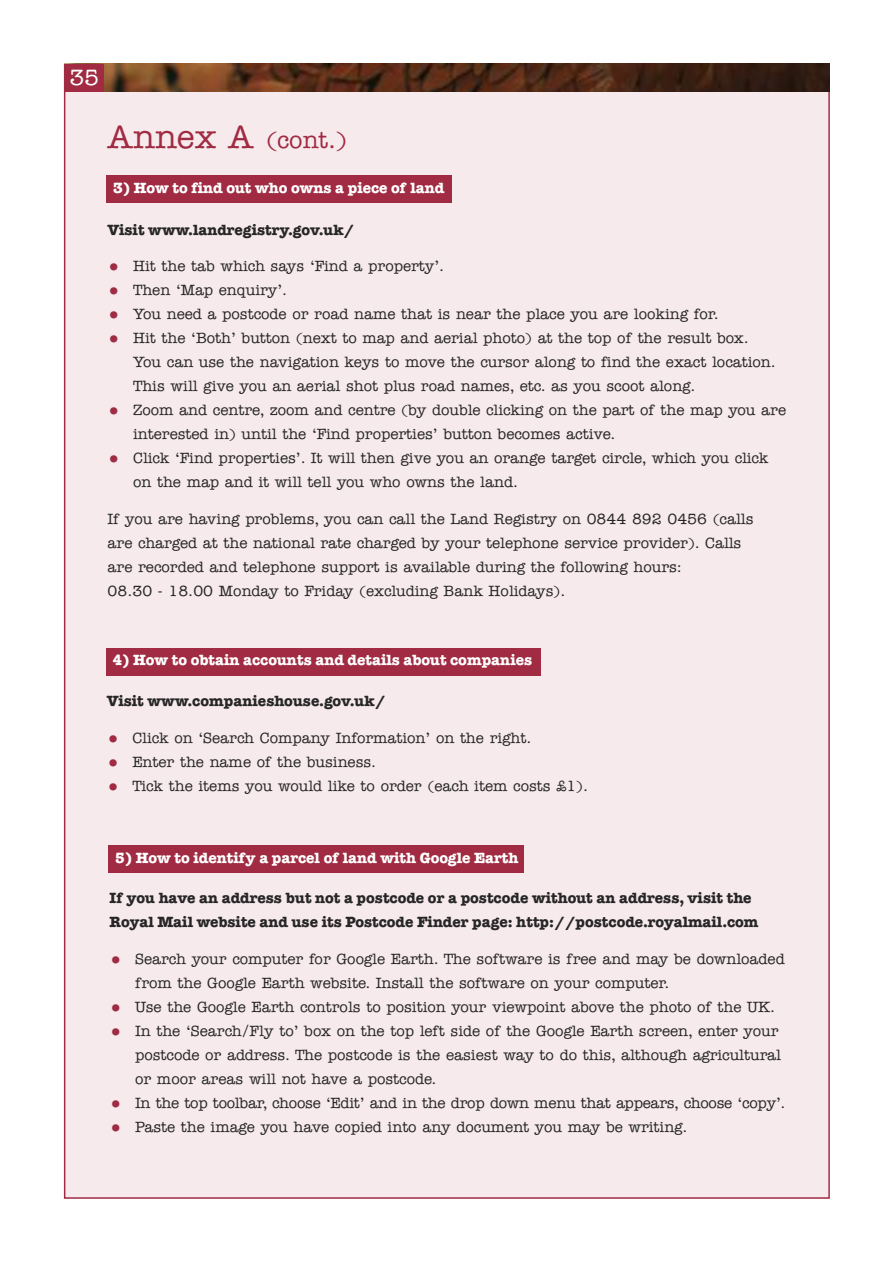
<style>
.page{position:relative;width:893px;height:1263px;background:#fff}
.page>*{position:absolute;margin:0;border:0;box-sizing:border-box;transform-origin:0 0}
.t1{font:500 24px "American Typewriter";color:#a02b42}
.t2{font:500 22.5px "American Typewriter";color:#fff}
.t3{font:500 15px/24px "American Typewriter";color:#272627}
.t4{font:700 15px/24px "American Typewriter";color:#272627}
.t5{font:700 15px "American Typewriter";color:#fff}
.s1{font-size:33px}
.s2{font-size:21px;color:#a02b42}
</style>
<div class="page">
<div style="left:65px;top:65px;width:763px;height:1132px;background:#f6eaec"></div>
<img style="left:103px;top:64px;width:727px;height:28px">
<div style="left:64px;top:64px;width:39px;height:28px;background:#a02b42"></div>
<div style="left:107px;top:175px;width:345px;height:28px;background:#a02b42"></div>
<div style="left:106px;top:648px;width:435px;height:27px;background:#a02b42"></div>
<div style="left:109px;top:845px;width:415px;height:27px;background:#a02b42"></div>
<h2 class="t2" style="left:69px;top:70px;width:31px">35</h2>
<h1 class="t1" style="left:108px;top:132px;width:241px"><span class="s1">Annex A</span> (cont.)</h1>
<p class="t5" style="left:113px;top:182px;width:333px">3) How to find out who owns a piece of land</p>
<p class="t4" style="left:108px;top:219px;width:248px">Visit www.landregistry.gov.uk/</p>
<p class="t3" style="left:108px;top:256px;width:338px"><span class="s2">•</span> Hit the tab which says ‘Find a property’.</p>
<p class="t3" style="left:108px;top:280px;width:181px"><span class="s2">•</span> Then ‘Map enquiry’.</p>
<p class="t3" style="left:108px;top:304px;width:613px"><span class="s2">•</span> You need a postcode or road name that is near the place you are looking for.</p>
<p class="t3" style="left:133px;top:328px;width:644px;text-indent:-26px"><span class="s2">•</span> Hit the ‘Both’ button (next to map and aerial photo) at the top of the result box.<br>You can use the navigation keys to move the cursor along to find the exact location.<br>This will give you an aerial shot plus road names, etc. as you scoot along.</p>
<p class="t3" style="left:133px;top:400px;width:654px;text-indent:-26px"><span class="s2">•</span> Zoom and centre, zoom and centre (by double clicking on the part of the map you are interested in) until the ‘Find properties’ button becomes active.</p>
<p class="t3" style="left:133px;top:448px;width:637px;text-indent:-26px"><span class="s2">•</span> Click ‘Find properties’. It will then give you an orange target circle, which you click on the map and it will tell you who owns the land.</p>
<p class="t3" style="left:108px;top:508px;width:647px">If you are having problems, you can call the Land Registry on 0844 892 0456 (calls are charged at the national rate charged by your telephone service provider). Calls are recorded and telephone support is available during the following hours:<br>08.30 - 18.00 Monday to Friday (excluding Bank Holidays).</p>
<p class="t5" style="left:112px;top:655px;width:421px">4) How to obtain accounts and details about companies</p>
<p class="t4" style="left:107px;top:690px;width:280px">Visit www.companieshouse.gov.uk/</p>
<p class="t3" style="left:107px;top:727px;width:426px"><span class="s2">•</span> Click on ‘Search Company Information’ on the right.</p>
<p class="t3" style="left:107px;top:751px;width:271px"><span class="s2">•</span> Enter the name of the business.</p>
<p class="t3" style="left:107px;top:775px;width:483px"><span class="s2">•</span> Tick the items you would like to order (each item costs £1).</p>
<p class="t5" style="left:115px;top:852px;width:405px">5) How to identify a parcel of land with Google Earth</p>
<p class="t4" style="left:110px;top:887px;width:651px">If you have an address but not a postcode or a postcode without an address, visit the<br>Royal Mail website and use its Postcode Finder page: http://postcode.royalmail.com</p>
<p class="t3" style="left:135px;top:948px;width:651px;text-indent:-26px"><span class="s2">•</span> Search your computer for Google Earth. The software is free and may be downloaded from the Google Earth website. Install the software on your computer.</p>
<p class="t3" style="left:110px;top:996px;width:667px"><span class="s2">•</span> Use the Google Earth controls to position your viewpoint above the photo of the UK.</p>
<p class="t3" style="left:135px;top:1020px;width:648px;text-indent:-26px"><span class="s2">•</span> In the ‘Search/Fly to’ box on the top left side of the Google Earth screen, enter your postcode or address. The postcode is the easiest way to do this, although agricultural or moor areas will not have a postcode.</p>
<p class="t3" style="left:110px;top:1092px;width:678px"><span class="s2">•</span> In the top toolbar, choose ‘Edit’ and in the drop down menu that appears, choose ‘copy’.</p>
<p class="t3" style="left:110px;top:1116px;width:580px"><span class="s2">•</span> Paste the image you have copied into any document you may be writing.</p>
</div>
